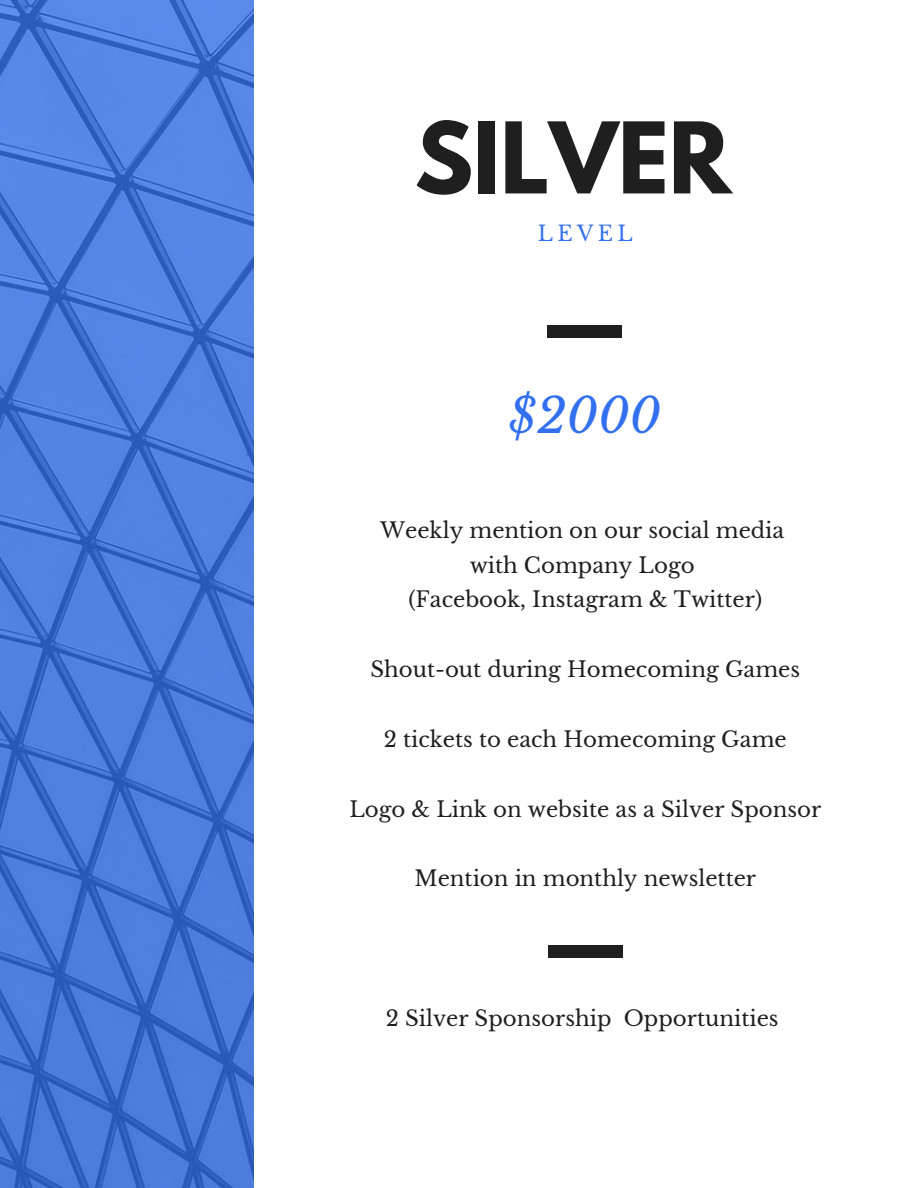
<style>
.page{position:relative;width:918px;height:1188px;background:#fff}
.page>*{position:absolute;margin:0;border:0;box-sizing:border-box;transform-origin:0 0}
.t1{font:700 87.45px "League Spartan";color:#1f1f1f}
.t2{font:italic 47.85px "Libre Baskerville";color:#3370ef}
.t3{font:21.3px "Libre Baskerville";color:#1f1f1f}
.t4{font:21px "Libre Baskerville";letter-spacing:.21em;color:#3370ef}
</style>
<div class="page">
<img style="left:0;top:0;width:253px;height:1188px">
<div style="left:548px;top:946px;width:74px;height:12px;background:#1f1f1f"></div>
<div style="left:548px;top:325px;width:74px;height:12px;background:#1f1f1f"></div>
<p class="t1" style="left:415px;top:115px;width:318px">SILVER</p>
<p class="t4" style="left:538px;top:220px;width:96px">LEVEL</p>
<p class="t2" style="left:509px;top:386px;width:153px">$2000</p>
<p class="t3" style="left:380px;top:517px;width:406px">Weekly mention on our social media</p>
<p class="t3" style="left:470px;top:552px;width:227px">with Company Logo</p>
<p class="t3" style="left:409px;top:587px;width:355px">(Facebook, Instagram &amp; Twitter)</p>
<p class="t3" style="left:370px;top:657px;width:431px">Shout-out during Homecoming Games</p>
<p class="t3" style="left:384px;top:726px;width:404px">2 tickets to each Homecoming Game</p>
<p class="t3" style="left:349px;top:796px;width:473px">Logo &amp; Link on website as a Silver Sponsor</p>
<p class="t3" style="left:414px;top:866px;width:343px">Mention in monthly newsletter</p>
<p class="t3" style="left:386px;top:1005px;width:394px">2 Silver Sponsorship Opportunities</p>
</div>
